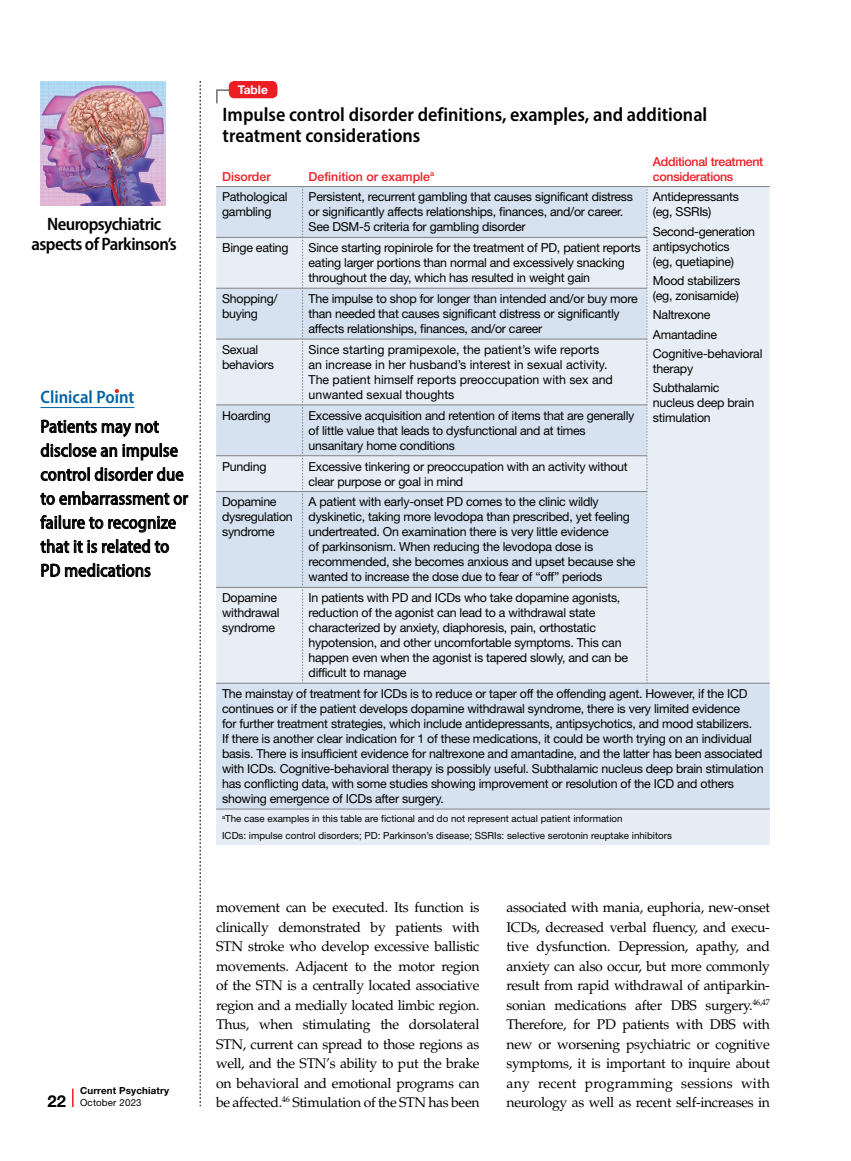
<style>
.page{position:relative;width:851px;height:1161px;background:#fff}
.page>*{position:absolute;margin:0;border:0;box-sizing:border-box;transform-origin:0 0}
.tabletitle{font:600 semi-condensed 19.5px/21px "Myriad Pro";color:#000}
.clinical_point{font:semi-condensed 18px/24px "Myriad Pro";letter-spacing:.01em;color:#000}
.t1{font:600 semi-condensed 18px/19.5px "Myriad Pro";letter-spacing:-.03em;color:#000;text-align:center}
.t2{font:600 semi-condensed 18px "Myriad Pro";color:#0063a5}
.body{font:14.1px/19.5px "Palatino LT Std";letter-spacing:-.025em;color:#000;text-align:justify}
.tablebody{font:12.3px/15px "Helvetica Neue LT Std";letter-spacing:-.02em;color:#000}
.tablebody-2{font:12.3px/15px "Helvetica Neue LT Std";color:#000}
.tablesub_red{font:500 12.3px/15px "Helvetica Neue LT Std";letter-spacing:-.025em;color:#ed1d24}
.tablesub_red-2{font:500 12.3px "Helvetica Neue LT Std";color:#ed1d24}
.tabletitle_no{font:700 12px "Helvetica Neue LT Std";color:#fff}
.source{font:9.75px "Helvetica Neue LT Std";color:#000}
.t3{font:700 9.75px/12px "Helvetica Neue LT Std";letter-spacing:.015em;color:#000}
.s1{font-size:16.5px}
.s2{font-weight:400}
</style>
<div class="page">
<svg style="left:200px;top:81px;width:1px;height:1025px"></svg>
<img style="left:40px;top:81px;width:125px;height:125px">
<svg style="left:72px;top:1089px;width:2px;height:18px"></svg>
<svg style="left:216px;top:89px;width:16px;height:15px"></svg>
<div style="left:229px;top:81px;width:48px;height:17px;background:#ed1d24;border-radius:5px"></div>
<div style="left:216px;top:684px;width:553px;height:125px;background:#d6e2f0"></div>
<svg style="left:216px;top:187px;width:553px;height:496px;background:#e0e8f3"></svg>
<div style="left:216px;top:809px;width:553px;height:36px;background:#e6edf6"></div>
<hr style="left:216px;top:186px;width:86px;height:1px;background:#808285">
<hr style="left:302px;top:186px;width:345px;height:1px;background:#808285">
<hr style="left:216px;top:809px;width:86px;height:1px;background:#808285">
<hr style="left:302px;top:809px;width:345px;height:1px;background:#808285">
<hr style="left:647px;top:809px;width:122px;height:1px;background:#808285">
<hr style="left:647px;top:186px;width:122px;height:1px;background:#808285">
<hr style="left:216px;top:587px;width:86px;height:1px;background:#808285">
<hr style="left:303px;top:587px;width:344px;height:1px;background:#808285">
<hr style="left:216px;top:683px;width:86px;height:1px;background:#808285">
<hr style="left:302px;top:683px;width:345px;height:1px;background:#808285">
<hr style="left:647px;top:683px;width:122px;height:1px;background:#808285">
<hr style="left:216px;top:455px;width:86px;height:1px;background:#808285">
<hr style="left:303px;top:455px;width:344px;height:1px;background:#808285">
<hr style="left:216px;top:491px;width:86px;height:1px;background:#808285">
<hr style="left:303px;top:491px;width:344px;height:1px;background:#808285">
<hr style="left:216px;top:339px;width:86px;height:1px;background:#808285">
<hr style="left:303px;top:339px;width:344px;height:1px;background:#808285">
<hr style="left:216px;top:405px;width:86px;height:1px;background:#808285">
<hr style="left:303px;top:405px;width:344px;height:1px;background:#808285">
<hr style="left:216px;top:237px;width:86px;height:1px;background:#808285">
<hr style="left:302px;top:237px;width:345px;height:1px;background:#808285">
<hr style="left:216px;top:288px;width:86px;height:1px;background:#808285">
<hr style="left:302px;top:288px;width:345px;height:1px;background:#808285">
<svg style="left:302px;top:187px;width:1px;height:496px"></svg>
<svg style="left:646px;top:187px;width:1px;height:496px"></svg>
<hr style="left:40px;top:407px;width:94px;height:1px;background:#0063a5">
<svg style="left:41px;top:420px;width:118px;height:17px"></svg>
<svg style="left:41px;top:443px;width:76px;height:14px"></svg>
<svg style="left:123px;top:444px;width:55px;height:17px"></svg>
<svg style="left:41px;top:467px;width:142px;height:14px"></svg>
<svg style="left:40px;top:491px;width:148px;height:15px"></svg>
<svg style="left:40px;top:515px;width:136px;height:18px"></svg>
<svg style="left:40px;top:539px;width:129px;height:14px"></svg>
<svg style="left:41px;top:563px;width:109px;height:15px"></svg>
<svg style="left:115px;top:389px;width:4px;height:4px"></svg>
<h2 class="t1" style="left:32px;top:214px;width:147px">Neuropsychiatric aspects of Parkinson’s</h2>
<p class="t2" style="left:40px;top:386px;width:95px">Clinical Point</p>
<p class="clinical_point" style="left:40px;top:414px;width:149px">Patients may not disclose an impulse control disorder due to embarrassment or failure to recognize that it is related to<br>PD medications</p>
<p class="t3" style="left:47px;top:1085px;width:123px;text-indent:33px">Current Psychiatry<br><span class="s1">22</span> <span class="s2">October 2023</span></p>
<p class="tabletitle_no" style="left:238px;top:82px;width:32px">Table</p>
<p class="tabletitle" style="left:222px;top:104px;width:486px">Impulse control disorder definitions, examples, and additional treatment considerations</p>
<p class="tablesub_red-2" style="left:222px;top:169px;width:50px">Disorder</p>
<p class="tablesub_red-2" style="left:308px;top:169px;width:127px">Definition or example<sup>a</sup></p>
<p class="tablesub_red" style="left:653px;top:154px;width:112px">Additional treatment considerations</p>
<p class="tablebody" style="left:222px;top:189px;width:67px">Pathological gambling</p>
<p class="tablebody" style="left:308px;top:189px;width:326px">Persistent, recurrent gambling that causes significant distress or significantly affects relationships, finances, and/or career.<br>See DSM-5 criteria for gambling disorder</p>
<p class="tablebody" style="left:653px;top:189px;width:87px">Antidepressants (eg, SSRIs)</p>
<p class="tablebody" style="left:653px;top:224px;width:104px">Second-generation antipsychotics<br>(eg, quetiapine)</p>
<p class="tablebody" style="left:653px;top:273px;width:89px">Mood stabilizers (eg, zonisamide)</p>
<p class="tablebody" style="left:653px;top:307px;width:59px">Naltrexone</p>
<p class="tablebody" style="left:653px;top:327px;width:66px">Amantadine</p>
<p class="tablebody" style="left:653px;top:346px;width:111px">Cognitive-behavioral therapy</p>
<p class="tablebody" style="left:653px;top:380px;width:103px">Subthalamic nucleus deep brain stimulation</p>
<p class="tablebody" style="left:222px;top:240px;width:68px">Binge eating</p>
<p class="tablebody" style="left:308px;top:240px;width:333px">Since starting ropinirole for the treatment of PD, patient reports eating larger portions than normal and excessively snacking throughout the day, which has resulted in weight gain</p>
<p class="tablebody" style="left:222px;top:291px;width:57px">Shopping/ buying</p>
<p class="tablebody" style="left:308px;top:291px;width:331px">The impulse to shop for longer than intended and/or buy more than needed that causes significant distress or significantly affects relationships, finances, and/or career</p>
<p class="tablebody" style="left:222px;top:342px;width:53px">Sexual behaviors</p>
<p class="tablebody-2" style="left:308px;top:342px;width:306px">Since starting pramipexole, the patient’s wife reports an increase in her husband’s interest in sexual activity.<br>The patient himself reports preoccupation with sex and unwanted sexual thoughts</p>
<p class="tablebody" style="left:222px;top:408px;width:50px">Hoarding</p>
<p class="tablebody" style="left:308px;top:408px;width:327px">Excessive acquisition and retention of items that are generally of little value that leads to dysfunctional and at times unsanitary home conditions</p>
<p class="tablebody" style="left:222px;top:459px;width:46px">Punding</p>
<p class="tablebody" style="left:308px;top:459px;width:321px">Excessive tinkering or preoccupation with an activity without clear purpose or goal in mind</p>
<p class="tablebody" style="left:222px;top:494px;width:72px">Dopamine dysregulation syndrome</p>
<p class="tablebody" style="left:308px;top:494px;width:328px">A patient with early-onset PD comes to the clinic wildly dyskinetic, taking more levodopa than prescribed, yet feeling undertreated. On examination there is very little evidence<br>of parkinsonism. When reducing the levodopa dose is recommended, she becomes anxious and upset because she wanted to increase the dose due to fear of “off” periods</p>
<p class="tablebody" style="left:222px;top:590px;width:59px">Dopamine withdrawal syndrome</p>
<p class="tablebody" style="left:308px;top:590px;width:321px">In patients with PD and ICDs who take dopamine agonists, reduction of the agonist can lead to a withdrawal state characterized by anxiety, diaphoresis, pain, orthostatic hypotension, and other uncomfortable symptoms. This can happen even when the agonist is tapered slowly, and can be difficult to manage</p>
<p class="tablebody" style="left:222px;top:686px;width:543px">The mainstay of treatment for ICDs is to reduce or taper off the offending agent. However, if the ICD continues or if the patient develops dopamine withdrawal syndrome, there is very limited evidence<br>for further treatment strategies, which include antidepressants, antipsychotics, and mood stabilizers.<br>If there is another clear indication for 1 of these medications, it could be worth trying on an individual basis. There is insufficient evidence for naltrexone and amantadine, and the latter has been associated with ICDs. Cognitive-behavioral therapy is possibly useful. Subthalamic nucleus deep brain stimulation has conflicting data, with some studies showing improvement or resolution of the ICD and others showing emergence of ICDs after surgery.</p>
<p class="source" style="left:222px;top:813px;width:402px"><sup>a</sup>The case examples in this table are fictional and do not represent actual patient information</p>
<p class="source" style="left:222px;top:829px;width:451px">ICDs: impulse control disorders; PD: Parkinson’s disease; SSRIs: selective serotonin reuptake inhibitors</p>
<p class="body" style="left:216px;top:898px;width:265px">movement can be executed. Its function is clinically demonstrated by patients with STN stroke who develop excessive ballistic movements. Adjacent to the motor region of the STN is a centrally located associative region and a medially located limbic region.<br>Thus, when stimulating the dorsolateral STN, current can spread to those regions as well, and the STN’s ability to put the brake on behavioral and emotional programs can be affected.<sup>46</sup> Stimulation of the STN has been</p>
<p class="body" style="left:506px;top:898px;width:265px">associated with mania, euphoria, new-onset ICDs, decreased verbal fluency, and execu&shy;tive dysfunction. Depression, apathy, and anxiety can also occur, but more commonly result from rapid withdrawal of antiparkin&shy;sonian medications after DBS surgery.<sup>46,47<br></sup>Therefore, for PD patients with DBS with new or worsening psychiatric or cognitive symptoms, it is important to inquire about any recent programming sessions with neurology as well as recent self-increases in</p>
</div>
